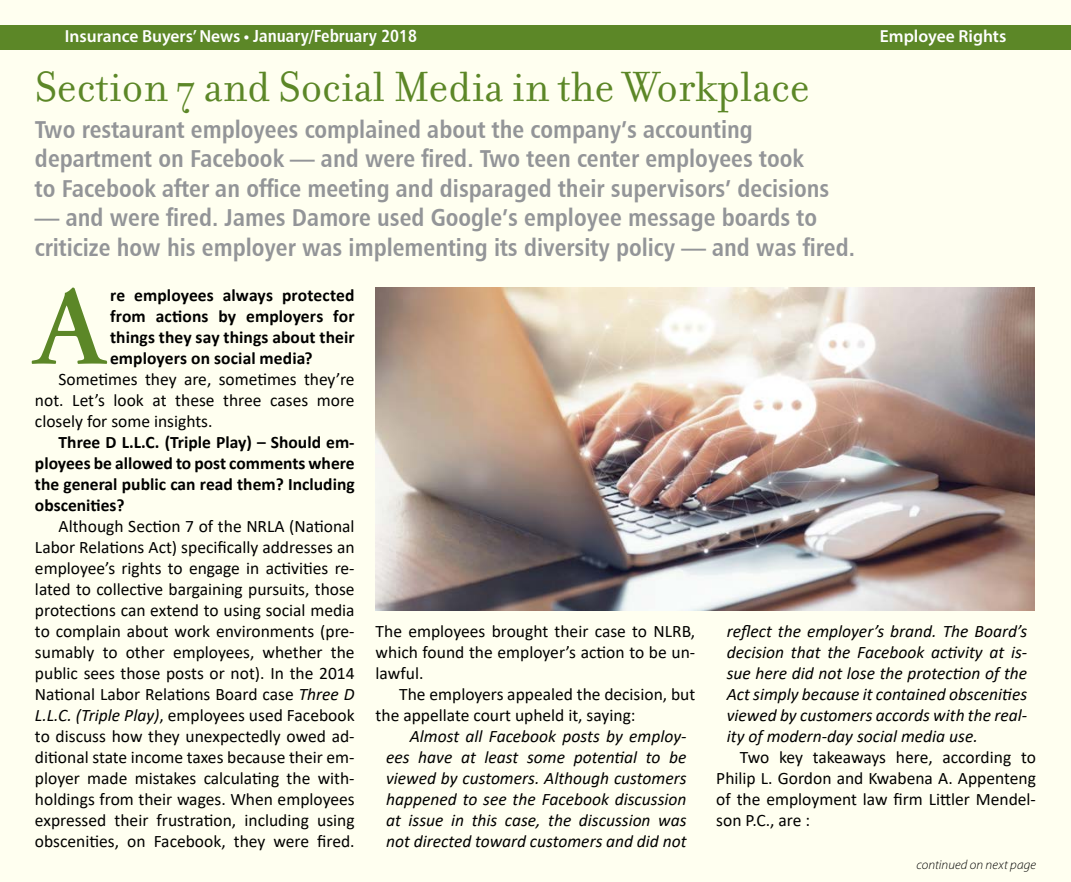
<style>
.page{position:relative;width:1071px;height:882px;background:#fff}
.page>*{position:absolute;margin:0;border:0;box-sizing:border-box;transform-origin:0 0}
.t1{font:600 112.52px "Adobe Garamond Pro";color:#5c8727}
.t2{font:45.5px "Filosofia";color:#5c8727}
.t3{font:24.5px/29.4px "Humanist 777 BT Bold Condensed B";color:#939598}
.t4{font:17.5px/21px "Calibri";color:#000;text-align:justify}
.t5{font:italic 17.5px/21px "Calibri";color:#000;text-align:justify}
.t6{font:700 17.5px/21px "Calibri";color:#000;text-align:justify}
.t7{font:600 17.5px "Myriad Pro";color:#fff}
.t8{font:italic 300 13.12px "Myriad Pro";letter-spacing:.01em;color:#000}
.s1{font-family:"Humanist 777 BT Bold Condensed B";font-weight:400}
.s2{font-style:italic}
</style>
<div class="page">
<div style="left:1px;top:1px;width:1070px;height:881px;background:#fffff0"></div>
<div style="left:0;top:25px;width:1071px;height:24px;background:#5c8727"></div>
<img style="left:376px;top:288px;width:659px;height:322px">
<p class="t7" style="left:65px;top:25px;width:354px">Insurance Buyers’ News • <span class="s1">January/February 2018</span></p>
<p class="t7" style="left:880px;top:25px;width:128px">Employee Rights</p>
<h2 class="t2" style="left:35px;top:62px;width:776px">Section 7 and Social Media in the Workplace</h2>
<h3 class="t3" style="left:35px;top:114px;width:796px">Two restaurant employees complained about the company’s accounting department on Facebook — and were fired. Two teen center employees took to Facebook after an office meeting and disparaged their supervisors’ decisions</h3>
<h3 class="t3" style="left:35px;top:202px;width:822px">— and were fired. James Damore used Google’s employee message boards to criticize how his employer was implementing its diversity policy — and was fired.</h3>
<h1 class="t1" style="left:35px;top:263px;width:72px">A</h1>
<p class="t6" style="left:110px;top:284px;width:246px">re employees always protected from actions by employers for things they say things about their employers on social media?</p>
<p class="t4" style="left:35px;top:368px;width:321px;text-indent:24px">Sometimes they are, sometimes they’re not. Let’s look at these three cases more closely for some insights.</p>
<p class="t6" style="left:35px;top:431px;width:321px;text-indent:24px">Three D L.L.C. (Triple Play) – Should em&shy;ployees be allowed to post comments where the general public can read them? Including obscenities?</p>
<p class="t4" style="left:35px;top:515px;width:321px;text-indent:24px">Although Section 7 of the NRLA (National Labor Relations Act) specifically addresses an employee’s rights to engage in activities re&shy;lated to collective bargaining pursuits, those protections can extend to using social media to complain about work environments (pre&shy;sumably to other employees, whether the public sees those posts or not). In the 2014<br>National Labor Relations Board case <span class="s2">Three D L.L.C. (Triple Play)</span>, employees used Facebook to discuss how they unexpectedly owed ad&shy;ditional state income taxes because their em&shy;ployer made mistakes calculating the with&shy;holdings from their wages. When employees expressed their frustration, including using obscenities, on Facebook, they were fired.</p>
<p class="t5" style="left:727px;top:620px;width:302px">reflect the employer’s brand. The Board’s decision that the Facebook activity at is&shy;sue here did not lose the protection of the Act simply because it contained obscenities viewed by customers accords with the real&shy;ity of modern-day social media use.</p>
<p class="t4" style="left:716px;top:746px;width:321px;text-indent:24px">Two key takeaways here, according to Philip L. Gordon and Kwabena A. Appenteng of the employment law firm Littler Mendel&shy;son P.C., are :</p>
<p class="t4" style="left:376px;top:620px;width:321px">The employees brought their case to NLRB, which found the employer’s action to be un&shy;lawful.</p>
<p class="t4" style="left:376px;top:683px;width:321px;text-indent:24px">The employers appealed the decision, but the appellate court upheld it, saying:</p>
<p class="t5" style="left:386px;top:725px;width:302px;text-indent:24px">Almost all Facebook posts by employ&shy;ees have at least some potential to be viewed by customers. Although customers happened to see the Facebook discussion at issue in this case, the discussion was not directed toward customers and did not</p>
<p class="t8" style="left:916px;top:858px;width:121px">continued on next page</p>
</div>
